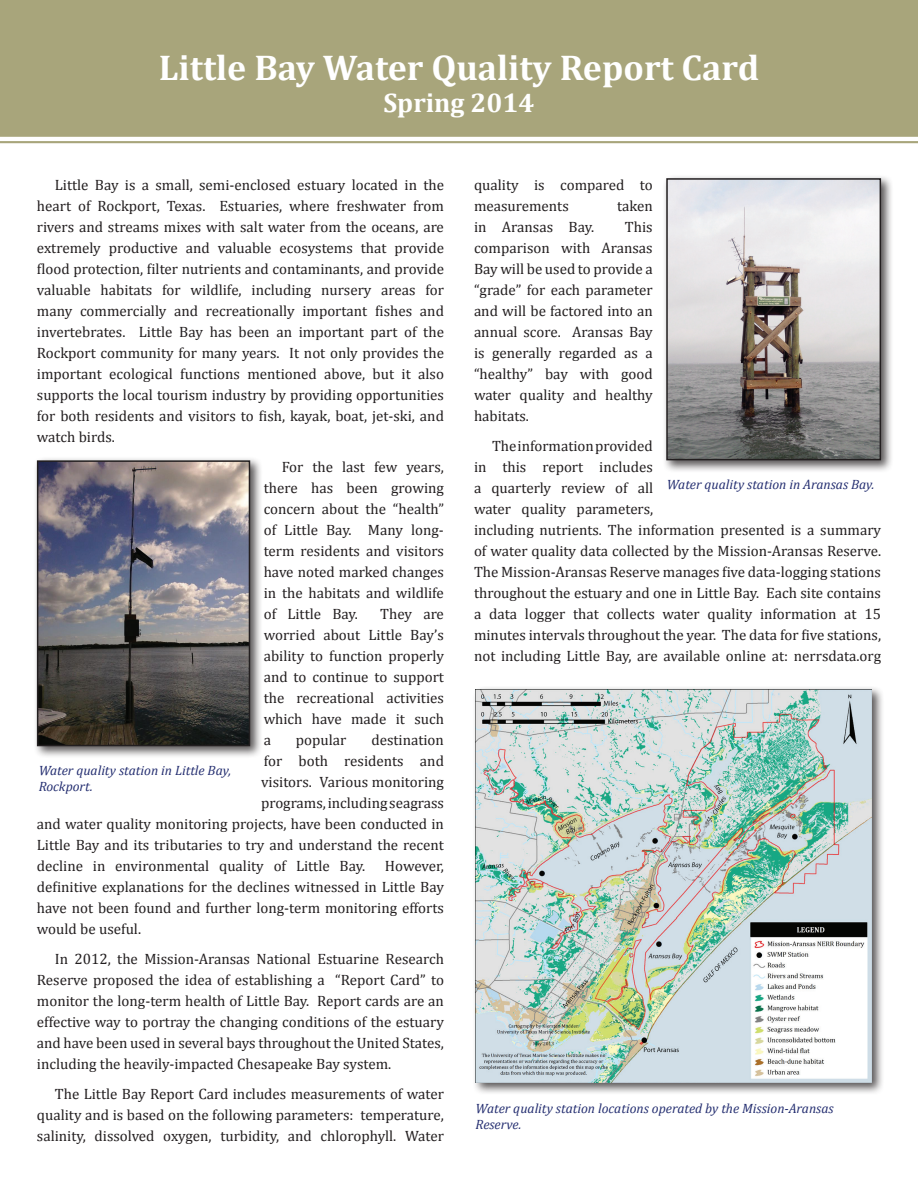
<style>
.page{position:relative;width:918px;height:1188px;background:#fff}
.page>*{position:absolute;margin:0;border:0;box-sizing:border-box;transform-origin:0 0}
.t1{font:700 36px "Cambria";color:#fff}
.t2{font:700 27px "Cambria";color:#fff}
.t3{font:15px/21px "Cambria";color:#231f20;text-align:justify}
.t4{font:italic 13.5px/16.2px "Cambria";color:#252f71}
</style>
<div class="page">
<div style="left:0;top:0;width:918px;height:144px;background:#a8a57b"></div>
<hr style="left:0;top:137px;width:918px;height:4px;background:#fff">
<hr style="left:0;top:143px;width:918px;height:2px;background:#fff">
<div style="left:33px;top:457px;width:230px;height:302px;background:#231f20;opacity:.75"></div>
<img style="left:40px;top:463px;width:207px;height:280px">
<div style="left:37px;top:460px;width:213px;height:286px;border:2px solid #231f20"></div>
<div style="left:663px;top:174px;width:231px;height:299px;background:#231f20;opacity:.75"></div>
<img style="left:669px;top:181px;width:209px;height:276px">
<div style="left:666px;top:178px;width:215px;height:282px;border:2px solid #231f20"></div>
<div style="left:472px;top:686px;width:412px;height:410px;background:#231f20;opacity:.75"></div>
<img style="left:476px;top:689px;width:396px;height:394px">
<h1 class="t1" style="left:159px;top:42px;width:602px">Little Bay Water Quality Report Card</h1>
<h2 class="t2" style="left:383px;top:84px;width:153px">Spring 2014</h2>
<p class="t3" style="left:37px;top:174px;width:409px;text-indent:18px">Little Bay is a small, semi-enclosed estuary located in the heart of Rockport, Texas. Estuaries, where freshwater from rivers and streams mixes with salt water from the oceans, are extremely productive and valuable ecosystems that provide flood protection, filter nutrients and contaminants, and provide valuable habitats for wildlife, including nursery areas for many commercially and recreationally important fishes and invertebrates. Little Bay has been an important part of the Rockport community for many years. It not only provides the important ecological functions mentioned above, but it also supports the local tourism industry by providing opportunities for both residents and visitors to fish, kayak, boat, jet-ski, and watch birds.</p>
<p class="t3" style="left:264px;top:456px;width:182px;text-indent:18px">For the last few years, there has been growing concern about the “health” of Little Bay. Many long&shy;term residents and visitors have noted marked changes in the habitats and wildlife of Little Bay.</p>
<p class="t3" style="left:264px;top:603px;width:182px;text-indent:117px">They are worried about Little Bay’s ability to function properly and to continue to support the recreational activities which have made it such a</p>
<p class="t3" style="left:296px;top:729px;width:52px">popular</p>
<p class="t3" style="left:371px;top:729px;width:74px">destination</p>
<p class="t3" style="left:264px;top:750px;width:182px">for both residents and</p>
<p class="t3" style="left:261px;top:771px;width:185px">visitors. Various monitoring</p>
<p class="t3" style="left:261px;top:792px;width:184px">programs, including seagrass</p>
<p class="t3" style="left:37px;top:813px;width:409px">and water quality monitoring projects, have been conducted in</p>
<p class="t3" style="left:37px;top:834px;width:409px">Little Bay and its tributaries to try and understand the recent</p>
<p class="t3" style="left:37px;top:855px;width:330px">decline in environmental quality of Little Bay.</p>
<p class="t4" style="left:39px;top:761px;width:194px">Water quality station in Little Bay,<br>Rockport.</p>
<p class="t3" style="left:37px;top:855px;width:409px;text-indent:348px">However, definitive explanations for the declines witnessed in Little Bay have not been found and further long-term monitoring efforts would be useful.</p>
<p class="t3" style="left:37px;top:948px;width:409px;text-indent:18px">In 2012, the Mission-Aransas National Estuarine Research Reserve proposed the idea of establishing a “Report Card” to monitor the long-term health of Little Bay. Report cards are an effective way to portray the changing conditions of the estuary and have been used in several bays throughout the United States, including the heavily-impacted Chesapeake Bay system.</p>
<p class="t3" style="left:37px;top:1083px;width:409px;text-indent:18px">The Little Bay Report Card includes measurements of water quality and is based on the following parameters: temperature, salinity, dissolved oxygen, turbidity, and chlorophyll. Water</p>
<p class="t3" style="left:474px;top:174px;width:180px">quality is compared to measurements</p>
<p class="t3" style="left:617px;top:195px;width:37px">taken</p>
<p class="t3" style="left:474px;top:216px;width:180px;text-indent:151px">This comparison with Aransas Bay will be used to provide a “grade” for each parameter and will be factored into an annual score. Aransas Bay is generally regarded as a “healthy” bay with good water quality and healthy habitats.</p>
<p class="t3" style="left:474px;top:435px;width:409px;text-align:left;text-indent:18px">The information provided<br>in this report includes<br>a quarterly review of all<br>water quality parameters,<br>including nutrients. The information presented is a summary of water quality data collected by the Mission-Aransas Reserve.<br>The Mission-Aransas Reserve manages five data-logging stations throughout the estuary and one in Little Bay. Each site contains a data logger that collects water quality information at 15 minutes intervals throughout the year. The data for five stations, not including Little Bay, are available online at: nerrsdata.org</p>
<p class="t3" style="left:474px;top:216px;width:122px">in Aransas Bay.</p>
<p class="t4" style="left:667px;top:476px;width:209px">Water quality station in Aransas Bay.</p>
<p class="t4" style="left:476px;top:1100px;width:360px">Water quality station locations operated by the Mission-Aransas<br>Reserve.</p>
</div>
